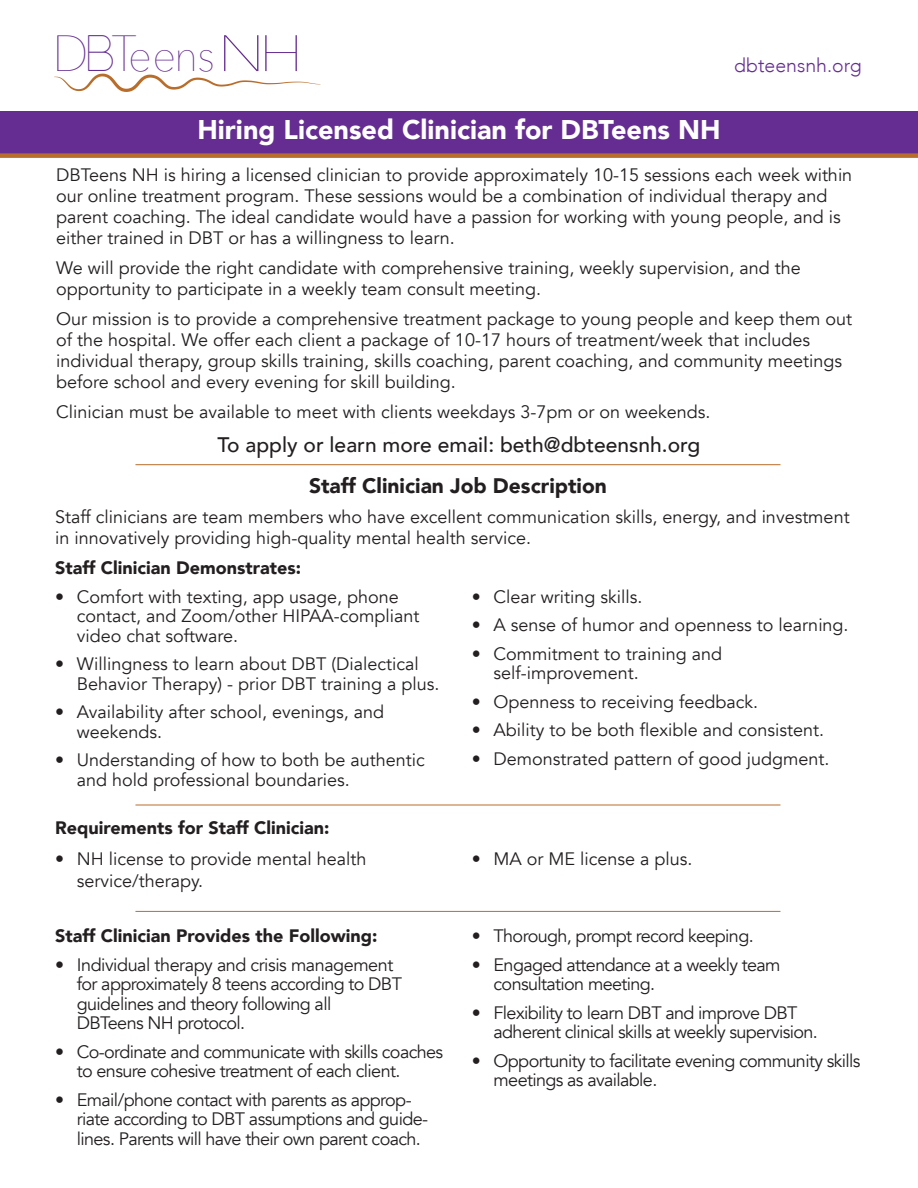
<style>
.page{position:relative;width:918px;height:1188px;background:#fff}
.page>*{position:absolute;margin:0;border:0;box-sizing:border-box;transform-origin:0 0}
.t1{font:200 50.7px "Avenir Next";color:#652d91;scale:.93 1}
.t2{font:900 27px "Avenir";color:#fff}
.t3{font:500 21px "Avenir";color:#231f20}
.t4{font:900 21px "Avenir";color:#231f20}
.t5{font:300 19.5px "Avenir";color:#652d91}
.t6{font:18px/21px "Avenir";color:#231f20}
.t7{font:18px/19.5px "Avenir";letter-spacing:-.035em;color:#231f20}
.t8{font:900 18px "Avenir";color:#231f20}
.s1{font-family:"Moon 2.0";font-weight:300;font-size:51px}
.s2{font-size:45px}
</style>
<div class="page">
<div style="left:0;top:111px;width:918px;height:45px;background:#652d91"></div>
<div style="left:0;top:153px;width:918px;height:5px;background:#b96d2a"></div>
<svg style="left:54px;top:74px;width:266px;height:18px"></svg>
<hr style="left:135px;top:805px;width:645px;height:1px;background:#b96d2a">
<hr style="left:135px;top:464px;width:645px;height:1px;background:#b96d2a">
<hr style="left:135px;top:911px;width:645px;height:1px;background:#b96d2a">
<h1 class="t1" style="left:53px;top:11px;width:271px">D<span class="s1">B</span>T<span class="s2">eens</span>NH</h1>
<p class="t5" style="left:734px;top:54px;width:129px">dbteensnh.org</p>
<h2 class="t2" style="left:197px;top:106px;width:525px">Hiring Licensed Clinician for DBTeens NH</h2>
<p class="t6" style="left:56px;top:164px;width:798px">DBTeens NH is hiring a licensed clinician to provide approximately 10-15 sessions each week within our online treatment program. These sessions would be a combination of individual therapy and parent coaching. The ideal candidate would have a passion for working with young people, and is either trained in DBT or has a willingness to learn.</p>
<p class="t6" style="left:56px;top:257px;width:746px">We will provide the right candidate with comprehensive training, weekly supervision, and the opportunity to participate in a weekly team consult meeting.</p>
<p class="t6" style="left:56px;top:308px;width:797px">Our mission is to provide a comprehensive treatment package to young people and keep them out of the hospital. We offer each client a package of 10-17 hours of treatment/week that includes individual therapy, group skills training, skills coaching, parent coaching, and community meetings before school and every evening for skill building.</p>
<p class="t6" style="left:56px;top:401px;width:656px">Clinician must be available to meet with clients weekdays 3-7pm or on weekends.</p>
<p class="t3" style="left:218px;top:427px;width:484px">To apply or learn more email: beth@dbteensnh.org</p>
<p class="t4" style="left:309px;top:467px;width:299px">Staff Clinician Job Description</p>
<p class="t6" style="left:55px;top:506px;width:796px">Staff clinicians are team members who have excellent communication skills, energy, and investment in innovatively providing high-quality mental health service.</p>
<p class="t8" style="left:55px;top:553px;width:247px">Staff Clinician Demonstrates:</p>
<p class="t6" style="left:77px;top:587px;width:344px;line-height:19.5px;text-indent:-22px">• Comfort with texting, app usage, phone contact, and Zoom/other HIPAA-compliant video chat software.</p>
<p class="t6" style="left:77px;top:655px;width:364px;line-height:19.5px;text-indent:-22px">• Willingness to learn about DBT (Dialectical<br>Behavior Therapy) - prior DBT training a plus.</p>
<p class="t6" style="left:77px;top:703px;width:309px;line-height:19.5px;text-indent:-22px">• Availability after school, evenings, and weekends.</p>
<p class="t6" style="left:77px;top:751px;width:349px;line-height:19.5px;text-indent:-22px">• Understanding of how to both be authentic and hold professional boundaries.</p>
<p class="t6" style="left:472px;top:586px;width:172px">• Clear writing skills.</p>
<p class="t6" style="left:472px;top:615px;width:378px">• A sense of humor and openness to learning.</p>
<p class="t6" style="left:494px;top:644px;width:230px;line-height:19.5px;text-indent:-22px">• Commitment to training and self-improvement.</p>
<p class="t6" style="left:472px;top:691px;width:288px">• Openness to receiving feedback.</p>
<p class="t6" style="left:472px;top:720px;width:354px">• Ability to be both flexible and consistent.</p>
<p class="t6" style="left:472px;top:748px;width:359px">• Demonstrated pattern of good judgment.</p>
<p class="t8" style="left:55px;top:813px;width:276px">Requirements for Staff Clinician:</p>
<p class="t6" style="left:77px;top:848px;width:291px;line-height:21.8px;text-indent:-22px">• NH license to provide mental health service/therapy.</p>
<p class="t6" style="left:472px;top:849px;width:222px">• MA or ME license a plus.</p>
<p class="t8" style="left:55px;top:920px;width:324px">Staff Clinician Provides the Following:</p>
<p class="t7" style="left:77px;top:955px;width:327px;text-indent:-22px">• Individual therapy and crisis management for approximately 8 teens according to DBT guidelines and theory following all DBTeens NH protocol.</p>
<p class="t7" style="left:77px;top:1042px;width:368px;text-indent:-22px">• Co-ordinate and communicate with skills coaches to ensure cohesive treatment of each client.</p>
<p class="t7" style="left:77px;top:1090px;width:353px;text-indent:-22px">• Email/phone contact with parents as approp&shy;riate according to DBT assumptions and guide&shy;lines. Parents will have their own parent coach.</p>
<p class="t7" style="left:472px;top:926px;width:283px">• Thorough, prompt record keeping.</p>
<p class="t7" style="left:494px;top:955px;width:288px;text-indent:-22px">• Engaged attendance at a weekly team consultation meeting.</p>
<p class="t7" style="left:494px;top:1003px;width:326px;text-indent:-22px">• Flexibility to learn DBT and improve DBT adherent clinical skills at weekly supervision.</p>
<p class="t7" style="left:494px;top:1051px;width:369px;text-indent:-22px">• Opportunity to facilitate evening community skills meetings as available.</p>
</div>
